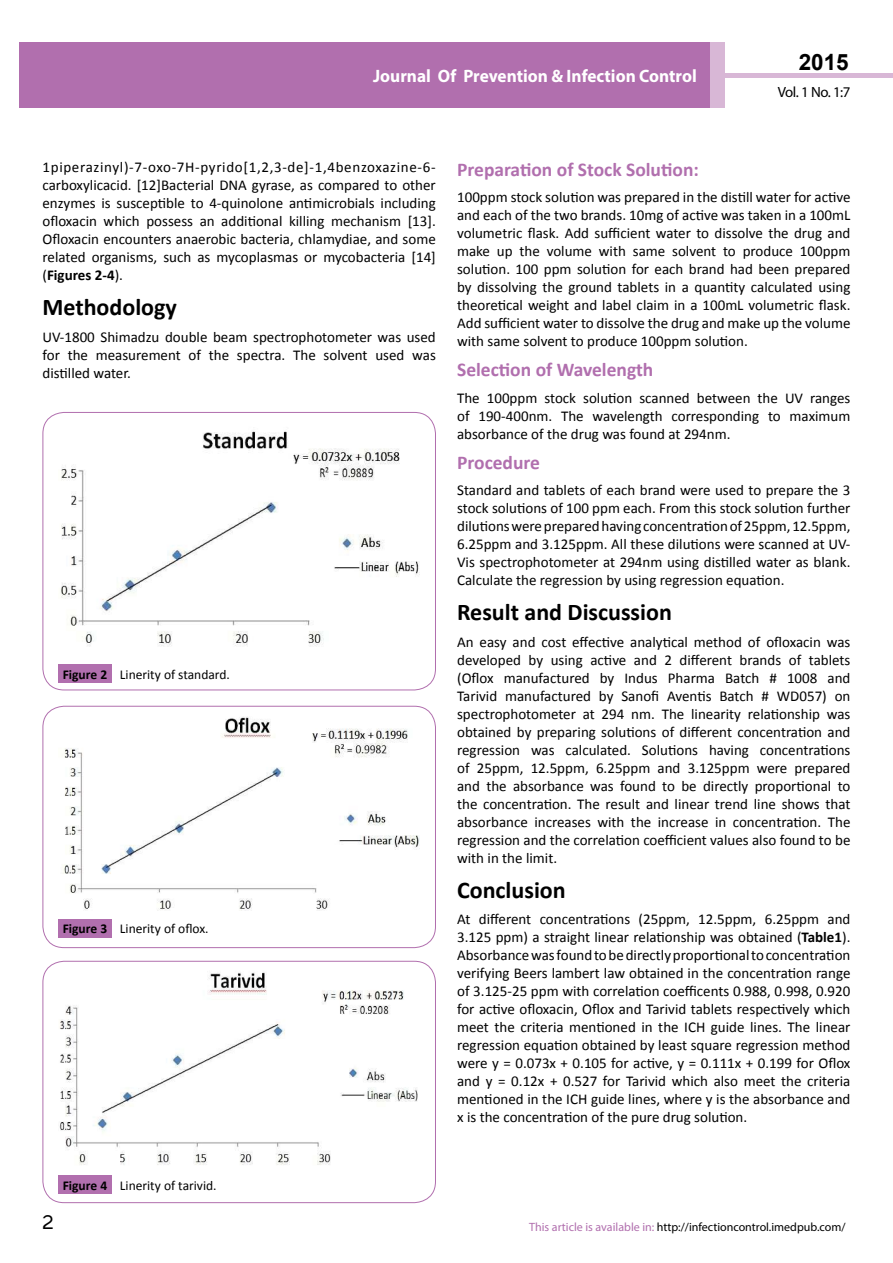
<style>
.page{position:relative;width:893px;height:1263px;background:#fff}
.page>*{position:absolute;margin:0;border:0;box-sizing:border-box;transform-origin:0 0}
.t1{font:25.5px "Tunga";color:#000}
.t2{font:700 24px "Calibri";color:#000}
.t3{font:700 22.5px "Arial";color:#000}
.t4{font:700 19.5px "Calibri";color:#b16fae}
.t5{font:700 18px "Myriad Pro";color:#fff;scale:.96 1}
.t6{font:15px/18px "Calibri";color:#000;text-align:justify}
.t7{font:14.85px "Myriad Pro";color:#000}
.t8{font:13.5px "Calibri";color:#000}
.t9{font:12px "Myriad Pro";color:#000}
.s1{font-weight:700}
.s2{color:#b16fae}
</style>
<div class="page">
<div style="left:725px;top:73px;width:168px;height:5px;background:#d8b7d6"></div>
<div style="left:19px;top:42px;width:690px;height:66px;background:#b16fae"></div>
<div style="left:709px;top:42px;width:16px;height:66px;background:#d8b7d6"></div>
<div style="left:43px;top:412px;width:393px;height:278px;border:1px solid #b16fae;border-radius:21px"></div>
<div style="left:58px;top:664px;width:53px;height:19px;background:#b16fae"></div>
<img style="left:61px;top:431px;width:359px;height:215px">
<div style="left:43px;top:706px;width:393px;height:242px;border:1px solid #b16fae;border-radius:21px"></div>
<div style="left:58px;top:919px;width:53px;height:18px;background:#b16fae"></div>
<img style="left:63px;top:717px;width:357px;height:193px">
<div style="left:43px;top:961px;width:393px;height:242px;border:1px solid #b16fae;border-radius:21px"></div>
<div style="left:58px;top:1175px;width:53px;height:19px;background:#b16fae"></div>
<img style="left:59px;top:972px;width:359px;height:193px">
<p class="t5" style="left:373px;top:64px;width:338px">Journal Of Prevention &amp; Infection Control</p>
<p class="t5" style="left:585px;top:74px;width:128px">ISSN 1698-9465</p>
<h3 class="t3" style="left:799px;top:47px;width:52px">2015</h3>
<p class="t7" style="left:778px;top:83px;width:74px">Vol. 1 No. 1:7</p>
<p class="t6" style="left:43px;top:158px;width:395px">1piperazinyl)-7-oxo-7H-pyrido[1,2,3-de]-1,4benzoxazine-6- carboxylicacid. [12]Bacterial DNA gyrase, as compared to other enzymes is susceptible to 4-quinolone antimicrobials including ofloxacin which possess an additional killing mechanism [13].<br>Ofloxacin encounters anaerobic bacteria, chlamydiae, and some related organisms, such as mycoplasmas or mycobacteria [14] (<span class="s1">Figures 2-4</span>).</p>
<h2 class="t2" style="left:43px;top:292px;width:136px">Methodology</h2>
<p class="t6" style="left:43px;top:328px;width:395px">UV-1800 Shimadzu double beam spectrophotometer was used for the measurement of the spectra. The solvent used was distilled water.</p>
<p class="t8" style="left:63px;top:666px;width:169px"><span class="s1">Figure 2</span> Linerity of standard.</p>
<p class="t8" style="left:63px;top:920px;width:147px"><span class="s1">Figure 3</span> Linerity of oflox.</p>
<h3 class="t4" style="left:457px;top:157px;width:243px">Preparation of Stock Solution:</h3>
<p class="t6" style="left:457px;top:188px;width:395px">100ppm stock solution was prepared in the distill water for active and each of the two brands. 10mg of active was taken in a 100mL volumetric flask. Add sufficient water to dissolve the drug and make up the volume with same solvent to produce 100ppm solution. 100 ppm solution for each brand had been prepared by dissolving the ground tablets in a quantity calculated using theoretical weight and label claim in a 100mL volumetric flask.<br>Add sufficient water to dissolve the drug and make up the volume with same solvent to produce 100ppm solution.</p>
<h3 class="t4" style="left:457px;top:357px;width:198px">Selection of Wavelength</h3>
<p class="t6" style="left:457px;top:389px;width:395px">The 100ppm stock solution scanned between the UV ranges of 190-400nm. The wavelength corresponding to maximum absorbance of the drug was found at 294nm.</p>
<h3 class="t4" style="left:457px;top:450px;width:84px">Procedure</h3>
<p class="t6" style="left:457px;top:481px;width:395px">Standard and tablets of each brand were used to prepare the 3 stock solutions of 100 ppm each. From this stock solution further dilutions were prepared having concentration of 25ppm, 12.5ppm, 6.25ppm and 3.125ppm. All these dilutions were scanned at UV-Vis spectrophotometer at 294nm using distilled water as blank.<br>Calculate the regression by using regression equation.</p>
<h2 class="t2" style="left:457px;top:597px;width:216px">Result and Discussion</h2>
<p class="t6" style="left:457px;top:633px;width:395px">An easy and cost effective analytical method of ofloxacin was developed by using active and 2 different brands of tablets (Oflox manufactured by Indus Pharma Batch # 1008 and Tarivid manufactured by Sanofi Aventis Batch # WD057) on spectrophotometer at 294 nm. The linearity relationship was obtained by preparing solutions of different concentration and regression was calculated. Solutions having concentrations of 25ppm, 12.5ppm, 6.25ppm and 3.125ppm were prepared and the absorbance was found to be directly proportional to the concentration. The result and linear trend line shows that absorbance increases with the increase in concentration. The regression and the correlation coefficient values also found to be with in the limit.</p>
<h2 class="t2" style="left:457px;top:874px;width:110px">Conclusion</h2>
<p class="t6" style="left:457px;top:910px;width:395px">At different concentrations (25ppm, 12.5ppm, 6.25ppm and 3.125 ppm) a straight linear relationship was obtained (<span class="s1">Table1</span>).<br>Absorbance was found to be directly proportional to concentration verifying Beers lambert law obtained in the concentration range of 3.125-25 ppm with correlation coefficents 0.988, 0.998, 0.920 for active ofloxacin, Oflox and Tarivid tablets respectively which meet the criteria mentioned in the ICH guide lines. The linear regression equation obtained by least square regression method were y = 0.073x + 0.105 for active, y = 0.111x + 0.199 for Oflox and y = 0.12x + 0.527 for Tarivid which also meet the criteria mentioned in the ICH guide lines, where y is the absorbance and x is the concentration of the pure drug solution.</p>
<p class="t8" style="left:63px;top:1176px;width:155px"><span class="s1">Figure 4</span> Linerity of tarivid.</p>
<h1 class="t1" style="left:42px;top:1205px;width:13px">2</h1>
<p class="t9" style="left:529px;top:1219px;width:318px"><span class="s2">This article is available in:</span> http://infectioncontrol.imedpub.com/</p>
</div>
